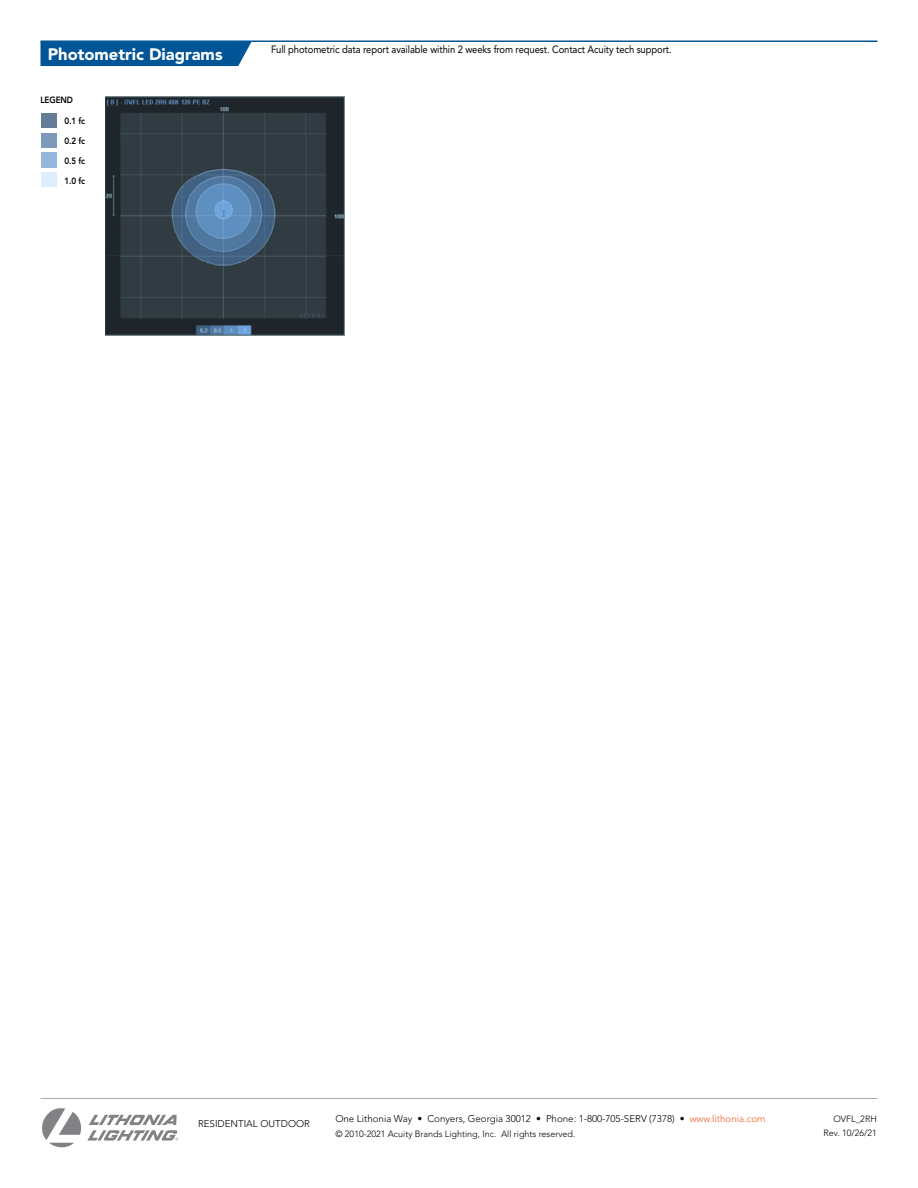
<style>
.page{position:relative;width:918px;height:1188px;background:#fff}
.page>*{position:absolute;margin:0;border:0;box-sizing:border-box;transform-origin:0 0}
.t1{font:900 16.5px "Avenir LT Std";color:#fff}
.t2{font:10.5px "Avenir LT Std";letter-spacing:-.01em;color:#000;scale:.9 1}
.t3{font:300 9.75px "Avenir LT Std";color:#000}
.t4{font:300 9px/14.2px "Avenir LT Std";color:#000;text-align:right}
.t5{font:800 9px/19.5px "Avenir LT Std";letter-spacing:-.01em;color:#000;scale:.9 1}
.s1{color:#f15d22}
</style>
<div class="page">
<svg style="left:42px;top:1108px;width:136px;height:40px"></svg>
<hr style="left:40px;top:1098px;width:837px;height:1px;background:#a7a9ac">
<hr style="left:40px;top:40px;width:838px;height:2px;background:#005596">
<div style="left:40px;top:41px;width:212px;height:25px;background:#005596"></div>
<div style="left:41px;top:133px;width:16px;height:15px;background:#7d99b9"></div>
<div style="left:41px;top:172px;width:16px;height:15px;background:#deedff"></div>
<div style="left:41px;top:153px;width:16px;height:15px;background:#95b7dd"></div>
<div style="left:41px;top:113px;width:16px;height:15px;background:#647c96"></div>
<img style="left:105px;top:96px;width:240px;height:240px">
<h1 class="t1" style="left:48px;top:44px;width:176px">Photometric Diagrams</h1>
<p class="t5" style="left:40px;top:91px;width:38px">LEGEND</p>
<p class="t5" style="left:64px;top:112px;width:25px">0.1 fc<br>0.2 fc</p>
<p class="t5" style="left:64px;top:151px;width:25px">0.5 fc</p>
<p class="t5" style="left:64px;top:172px;width:25px">1.0 fc</p>
<p class="t2" style="left:271px;top:43px;width:447px">Full photometric data report available within 2 weeks from request. Contact Acuity tech support.</p>
<p class="t3" style="left:198px;top:1118px;width:113px">RESIDENTIAL OUTDOOR</p>
<p class="t3" style="left:335px;top:1113px;width:432px">One Lithonia Way • Conyers, Georgia 30012 • Phone: 1-800-705-SERV (7378) • <span class="s1">www.lithonia.com</span></p>
<p class="t4" style="left:335px;top:1126px;width:242px">© 2010-2021 Acuity Brands Lighting, Inc. All rights reserved.</p>
<p class="t4" style="left:824px;top:1112px;width:55px">OVFL_2RH<br>Rev. 10/26/21</p>
</div>
